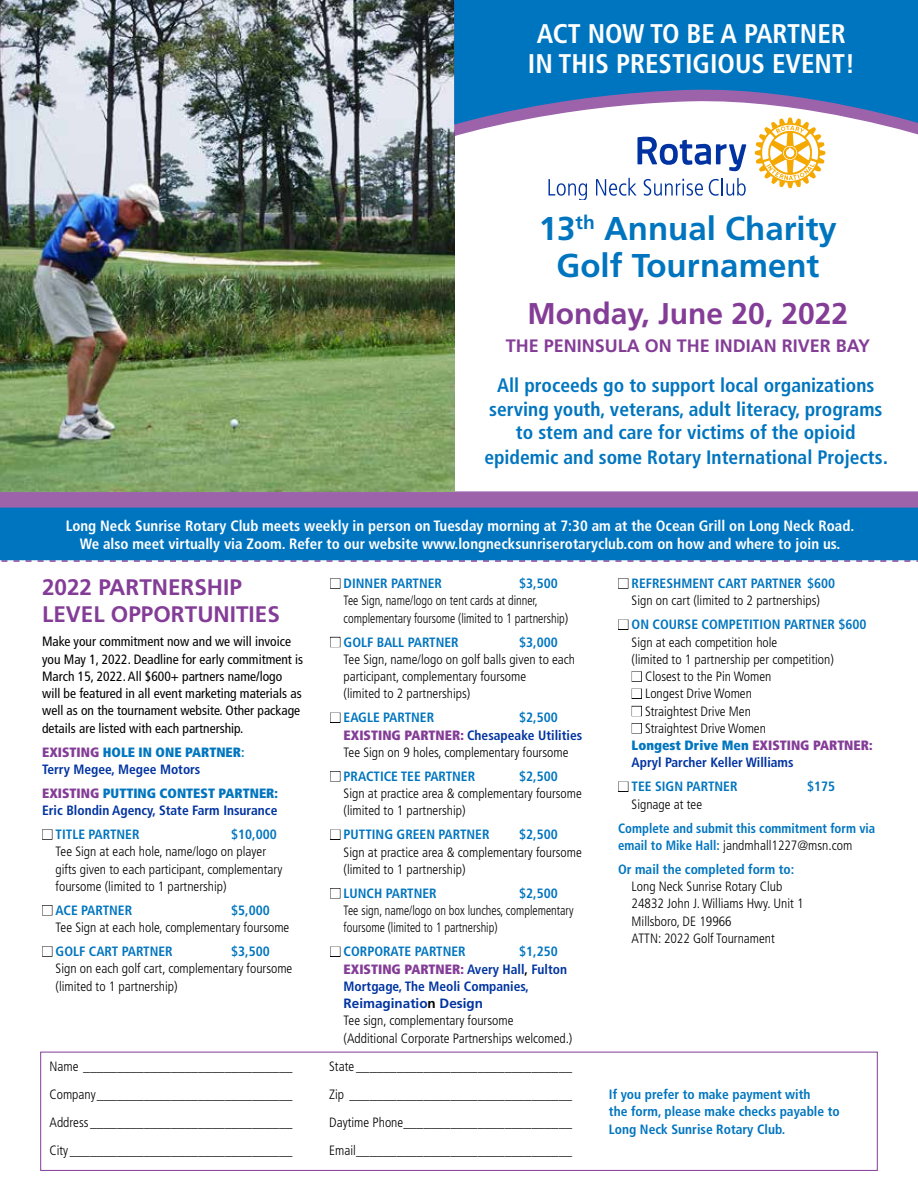
<style>
.page{position:relative;width:918px;height:1188px;background:#fff}
.page>*{position:absolute;margin:0;border:0;box-sizing:border-box;transform-origin:0 0}
.t1{font:700 33px/37.5px "Frutiger";color:#0075bf;text-align:center}
.t2{font:700 30px "Frutiger";color:#843d97}
.t3{font:700 condensed 27px/30px "Frutiger";color:#fff;text-align:center}
.t4{font:700 22.5px/27px "Frutiger";color:#843d97}
.t5{font:700 condensed 19.5px/23.4px "Frutiger";color:#0075bf;text-align:center}
.t6{font:700 18px "Frutiger";color:#843d97}
.t7{font:700 condensed 15px/18px "Frutiger";color:#fff;text-align:center}
.t8{font:300 condensed 13.5px/17.2px "Frutiger";color:#000}
.t9{font:700 condensed 13.5px/17.2px "Frutiger";color:#0075bf}
.t10{font:condensed 13.5px/17.2px "Frutiger";color:#000}
.t11{font:700 condensed 13.5px/17.2px "Frutiger";color:#0033a1}
.t12{font:300 condensed 13.5px/17.2px "Frutiger";color:#000;scale:.9 1}
.t13{font:700 condensed 13.5px/17.2px "Frutiger";color:#0075bf;scale:.95 1}
.s1{font-size:21px}
.s2{font-weight:900;color:#843d97}
.s3{font-weight:900;color:#0075bf}
.s4{color:#0075bf}
.s5{color:#000}
.s6{font-weight:700;color:#0075bf}
.s7{font-weight:700;color:#0033a1}
.s8{font-weight:700}
.s9{font-weight:700;font-stretch:normal;color:#0033a1}
.s10{font-weight:700;font-stretch:normal}
.s11{font-weight:300;color:#000}
</style>
<div class="page">
<svg style="left:0;top:491px;width:918px;height:17px;background:#9867aa"></svg>
<svg style="left:0;top:560px;width:918px;height:2px"></svg>
<svg style="left:755px;top:139px;width:70px;height:49px"></svg>
<svg style="left:637px;top:139px;width:109px;height:32px"></svg>
<svg style="left:548px;top:179px;width:39px;height:21px"></svg>
<svg style="left:596px;top:178px;width:41px;height:18px"></svg>
<svg style="left:644px;top:179px;width:59px;height:17px"></svg>
<svg style="left:709px;top:178px;width:37px;height:18px"></svg>
<div style="left:40px;top:1052px;width:838px;height:119px;border:1px solid #843d97"></div>
<div style="left:0;top:508px;width:918px;height:52px;background:#0075bf"></div>
<img style="left:0;top:0;width:454px;height:491px">
<svg style="left:454px;top:127px;width:464px;height:12px"></svg>
<svg style="left:454px;top:0;width:464px;height:127px;background:#2a82c3"></svg>
<h3 class="t3" style="left:528px;top:19px;width:329px">ACT NOW TO BE A PARTNER<br>IN THIS PRESTIGIOUS EVENT!</h3>
<h1 class="t1" style="left:539px;top:209px;width:299px">13<sup>th</sup> Annual Charity<br>Golf Tournament</h1>
<h2 class="t2" style="left:528px;top:296px;width:322px">Monday, June 20, 2022</h2>
<h3 class="t6" style="left:506px;top:335px;width:366px">THE PENINSULA ON THE INDIAN RIVER BAY</h3>
<h3 class="t5" style="left:489px;top:374px;width:395px">All proceeds go to support local organizations serving youth, veterans, adult literacy, programs to stem and care for victims of the opioid</h3>
<h3 class="t5" style="left:484px;top:446px;width:405px">epidemic and some Rotary International Projects<span class="s1">.</span></h3>
<p class="t7" style="left:66px;top:516px;width:790px">Long Neck Sunrise Rotary Club meets weekly in person on Tuesday morning at 7:30 am at the Ocean Grill on Long Neck Road.<br>We also meet virtually via Zoom. Refer to our website www.longnecksunriserotaryclub.com on how and where to join us.</p>
<h3 class="t4" style="left:42px;top:574px;width:239px">2022 PARTNERSHIP<br>LEVEL OPPORTUNITIES</h3>
<p class="t10" style="left:42px;top:633px;width:263px">Make your commitment now and we will invoice you May 1, 2022. Deadline for early commitment is March 15, 2022. All $600+ partners name/logo will be featured in all event marketing materials as well as on the tournament website. Other package details are listed with each partnership.</p>
<p class="t11" style="left:42px;top:743px;width:204px"><span class="s2">EXISTING</span> <span class="s3">HOLE IN ONE PARTNER</span><span class="s4">:<br></span>Terry Megee, Megee Motors</p>
<p class="t11" style="left:42px;top:785px;width:237px"><span class="s2">EXISTING</span> <span class="s3">PUTTING CONTEST PARTNER:<br></span>Eric Blondin Agency, State Farm Insurance</p>
<p class="t9" style="left:42px;top:826px;width:99px"><span class="s5">■</span> TITLE PARTNER</p>
<p class="t9" style="left:231px;top:826px;width:47px">$10,000</p>
<p class="t8" style="left:56px;top:843px;width:228px">Tee Sign at each hole, name/logo on player gifts given to each participant, complementary foursome (limited to 1 partnership)</p>
<p class="t9" style="left:42px;top:902px;width:92px"><span class="s5">■</span> ACE PARTNER</p>
<p class="t9" style="left:231px;top:902px;width:40px">$5,000</p>
<p class="t8" style="left:56px;top:919px;width:235px">Tee Sign at each hole, complementary foursome</p>
<p class="t9" style="left:42px;top:943px;width:132px"><span class="s5">■</span> GOLF CART PARTNER</p>
<p class="t9" style="left:231px;top:943px;width:40px">$3,500</p>
<p class="t8" style="left:56px;top:960px;width:238px">Sign on each golf cart, complementary foursome (limited to 1 partnership)</p>
<p class="t9" style="left:330px;top:575px;width:113px"><span class="s5">■</span> DINNER PARTNER</p>
<p class="t9" style="left:519px;top:575px;width:40px">$3,500</p>
<p class="t12" style="left:344px;top:592px;width:251px">Tee Sign, name/logo on tent cards at dinner, complementary foursome (limited to 1 partnership)</p>
<p class="t9" style="left:330px;top:633px;width:130px"><span class="s5">■</span> GOLF BALL PARTNER</p>
<p class="t9" style="left:519px;top:633px;width:40px">$3,000</p>
<p class="t8" style="left:344px;top:651px;width:233px">Tee Sign, name/logo on golf balls given to each participant, complementary foursome<br>(limited to 2 partnerships)</p>
<p class="t9" style="left:330px;top:709px;width:106px"><span class="s5">■</span> EAGLE PARTNER</p>
<p class="t8" style="left:344px;top:709px;width:240px;text-indent:176px"><span class="s6">$2,500<br></span><span class="s2">EXISTING PARTNER:</span> <span class="s7">Chesapeake Utilities<br></span>Tee Sign on 9 holes, complementary foursome</p>
<p class="t9" style="left:330px;top:768px;width:147px"><span class="s5">■</span> PRACTICE TEE PARTNER</p>
<p class="t9" style="left:519px;top:768px;width:40px">$2,500</p>
<p class="t8" style="left:344px;top:785px;width:240px">Sign at practice area &amp; complementary foursome (limited to 1 partnership)</p>
<p class="t9" style="left:330px;top:826px;width:161px"><span class="s5">■</span> PUTTING GREEN PARTNER</p>
<p class="t9" style="left:519px;top:826px;width:40px">$2,500</p>
<p class="t8" style="left:344px;top:844px;width:240px">Sign at practice area &amp; complementary foursome (limited to 1 partnership)</p>
<p class="t9" style="left:330px;top:885px;width:108px"><span class="s5">■</span> LUNCH PARTNER</p>
<p class="t9" style="left:519px;top:885px;width:40px">$2,500</p>
<p class="t12" style="left:344px;top:902px;width:257px">Tee sign, name/logo on box lunches, complementary foursome (limited to 1 partnership)</p>
<p class="t9" style="left:330px;top:943px;width:137px"><span class="s5">■</span> CORPORATE PARTNER</p>
<p class="t8" style="left:344px;top:943px;width:230px;text-indent:176px"><span class="s6">$1,250<br></span><span class="s2">EXISTING PARTNER:</span> <span class="s7">Avery Hall</span><span class="s8">,</span> <span class="s7">Fulton<br>Mortgage, The Meoli Companies,<br></span><span class="s9">Reimaginatio</span><span class="s10">n</span> <span class="s9">Design<br></span>Tee sign, complementary foursome<br>(Additional Corporate Partnerships welcomed.)</p>
<p class="t8" style="left:50px;top:1053px;width:244px;line-height:28px;text-align:justify">Name _______________________________ Company_____________________________ Address______________________________ City_________________________________</p>
<p class="t8" style="left:329px;top:1053px;width:245px;line-height:28px;text-align:justify">State ________________________________ Zip _________________________________ Daytime Phone_________________________ Email________________________________</p>
<p class="t8" style="left:618px;top:575px;width:219px;text-align:center">■ <span class="s6">REFRESHMENT CART PARTNER $600<br></span>Sign on cart (limited to 2 partnerships)</p>
<p class="t8" style="left:632px;top:616px;width:237px;text-indent:-14px">■ <span class="s6">ON COURSE COMPETITION PARTNER $600<br></span>Sign at each competition hole<br>(limited to 1 partnership per competition)</p>
<p class="t8" style="left:632px;top:668px;width:141px">■ Closest to the Pin Women</p>
<p class="t8" style="left:632px;top:685px;width:122px">■ Longest Drive Women</p>
<p class="t8" style="left:632px;top:703px;width:121px">■ Straightest Drive Men</p>
<p class="t11" style="left:632px;top:720px;width:242px"><span class="s5">■</span> <span class="s11">Straightest Drive Women<br></span><span class="s3">Longest Drive Men</span> <span class="s2">EXISTING PARTNER:<br></span>Apryl Parcher Keller Williams</p>
<p class="t9" style="left:618px;top:778px;width:121px"><span class="s5">■</span> TEE SIGN PARTNER</p>
<p class="t9" style="left:807px;top:778px;width:30px">$175</p>
<p class="t8" style="left:632px;top:796px;width:72px">Signage at tee</p>
<p class="t13" style="left:618px;top:819px;width:272px">Complete and submit this commitment form via email to Mike Hall: <span class="s11">jandmhall1227@msn.com</span></p>
<p class="t9" style="left:618px;top:861px;width:178px">Or mail the completed form to:</p>
<p class="t8" style="left:632px;top:878px;width:173px">Long Neck Sunrise Rotary Club<br>24832 John J. Williams Hwy. Unit 1<br>Millsboro, DE 19966<br>ATTN: 2022 Golf Tournament</p>
<p class="t9" style="left:609px;top:1086px;width:232px">If you prefer to make payment with<br>the form, please make checks payable to<br>Long Neck Sunrise Rotary Club.</p>
</div>
